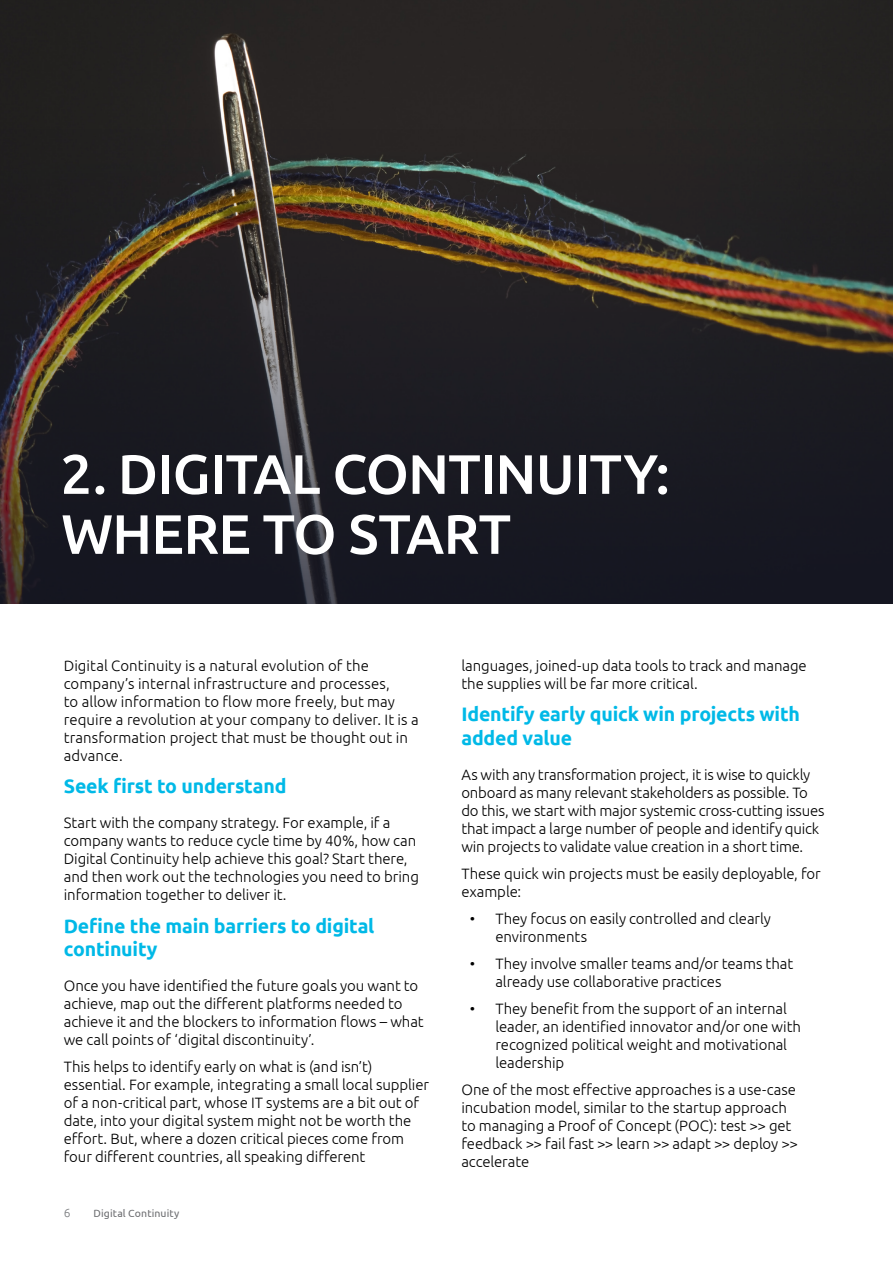
<style>
.page{position:relative;width:893px;height:1263px;background:#fff}
.page>*{position:absolute;margin:0;border:0;box-sizing:border-box;transform-origin:0 0}
.chapter-intro{font:500 55.5px/60px "Ubuntu";letter-spacing:-.01em;color:#fff}
.text{font:700 19.5px/23.4px "Ubuntu";letter-spacing:-.01em;color:#00b9e7}
.text_Blue{font:300 15px/18px "Ubuntu";letter-spacing:-.005em;color:#000}
.t1{font:300 12px "Ubuntu";color:#76787b}
.t2{font:10.5px "Ubuntu";letter-spacing:.01em;color:#6c6d70}
</style>
<div class="page">
<svg style="left:0;top:0;width:893px;height:604px;fill:#211f22"></svg>
<p class="chapter-intro" style="left:61px;top:442px;width:611px">2. DIGITAL CONTINUITY:<br>WHERE TO START</p>
<p class="text_Blue" style="left:64px;top:656px;width:356px">Digital Continuity is a natural evolution of the company’s internal infrastructure and processes,<br>to allow information to flow more freely, but may require a revolution at your company to deliver. It is a transformation project that must be thought out in advance.</p>
<p class="text" style="left:64px;top:774px;width:224px">Seek first to understand</p>
<p class="text_Blue" style="left:64px;top:814px;width:357px">Start with the company strategy. For example, if a company wants to reduce cycle time by 40%, how can Digital Continuity help achieve this goal? Start there, and then work out the technologies you need to bring information together to deliver it.</p>
<p class="text" style="left:64px;top:914px;width:312px">Define the main barriers to digital continuity</p>
<p class="text_Blue" style="left:64px;top:976px;width:361px">Once you have identified the future goals you want to achieve, map out the different platforms needed to achieve it and the blockers to information flows – what we call points of ‘digital discontinuity’.</p>
<p class="text_Blue" style="left:64px;top:1057px;width:367px">This helps to identify early on what is (and isn’t) essential. For example, integrating a small local supplier of a non-critical part, whose IT systems are a bit out of date, into your digital system might not be worth the effort. But, where a dozen critical pieces come from four different countries, all speaking different</p>
<p class="t1" style="left:64px;top:1205px;width:8px">6</p>
<p class="t2" style="left:94px;top:1207px;width:87px">Digital Continuity</p>
<p class="text_Blue" style="left:461px;top:656px;width:347px">languages, joined-up data tools to track and manage the supplies will be far more critical.</p>
<p class="text" style="left:461px;top:702px;width:340px">Identify early quick win projects with added value</p>
<p class="text_Blue" style="left:461px;top:765px;width:365px">As with any transformation project, it is wise to quickly onboard as many relevant stakeholders as possible. To do this, we start with major systemic cross-cutting issues that impact a large number of people and identify quick win projects to validate value creation in a short time.</p>
<p class="text_Blue" style="left:461px;top:864px;width:361px">These quick win projects must be easily deployable, for example:</p>
<p class="text_Blue" style="left:495px;top:909px;width:277px;text-indent:-26px">• They focus on easily controlled and clearly environments</p>
<p class="text_Blue" style="left:495px;top:954px;width:299px;text-indent:-26px">• They involve smaller teams and/or teams that already use collaborative practices</p>
<p class="text_Blue" style="left:495px;top:999px;width:307px;text-indent:-26px">• They benefit from the support of an internal leader, an identified innovator and/or one with recognized political weight and motivational leadership</p>
<p class="text_Blue" style="left:461px;top:1080px;width:338px">One of the most effective approaches is a use-case incubation model, similar to the startup approach to managing a Proof of Concept (POC): test &gt;&gt; get feedback &gt;&gt; fail fast &gt;&gt; learn &gt;&gt; adapt &gt;&gt; deploy &gt;&gt; accelerate</p>
</div>
